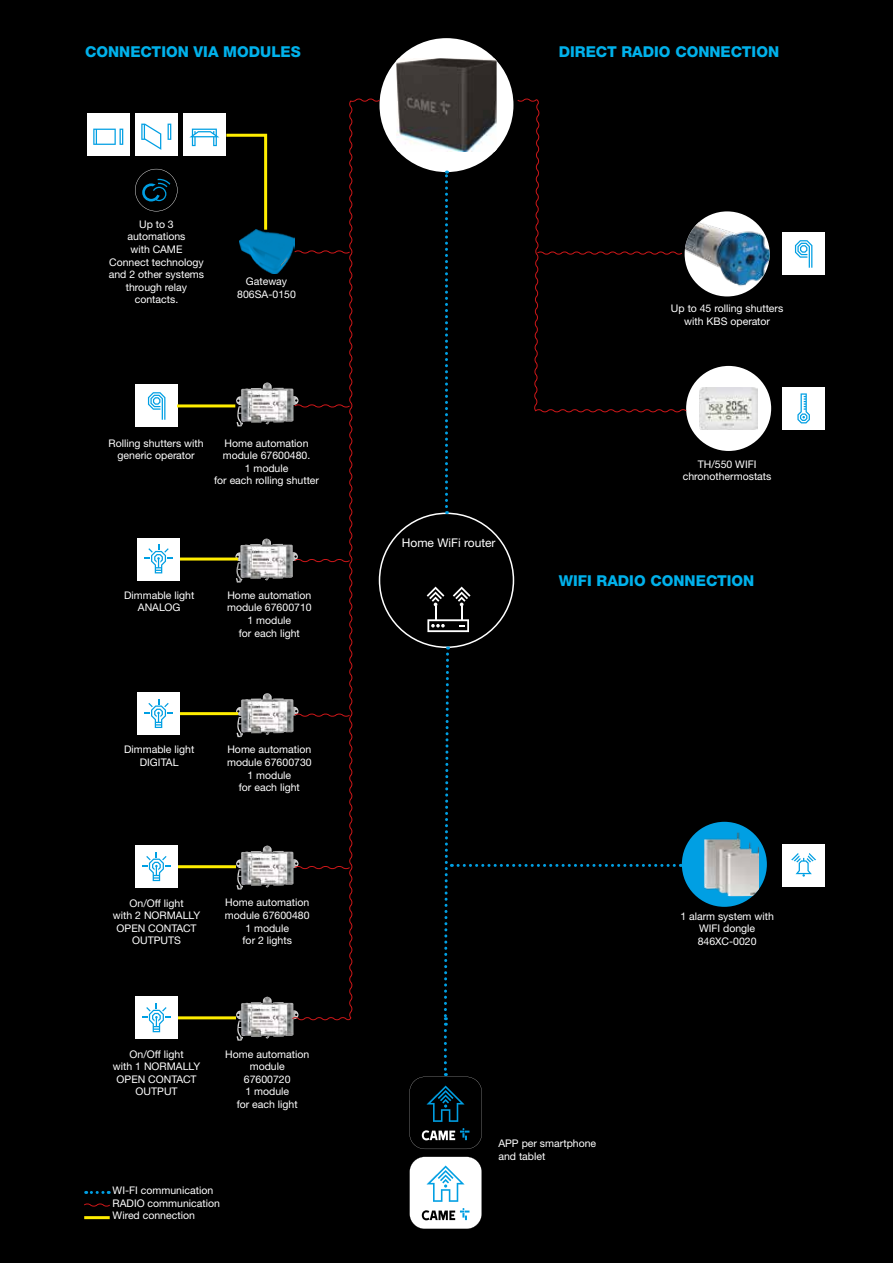
<style>
.page{position:relative;width:893px;height:1263px;background:#fff}
.page>*{position:absolute;margin:0;border:0;box-sizing:border-box;transform-origin:0 0}
.t1{font:800 15px "Helvetica Neue LTW1 G";color:#00b1eb}
.t2{font:12px "Helvetica Neue LTW1 G";color:#fff}
.t3{font:10.5px/12.6px "Helvetica Neue LTW1 G";color:#fff;text-align:center}
</style>
<div class="page">
<div style="left:1px;top:0;width:892px;height:1263px;background:#000"></div>
<div style="left:379px;top:38px;width:134px;height:134px;background:#fff;border-radius:50%"></div>
<img style="left:396px;top:58px;width:101px;height:94px">
<img style="left:236px;top:382px;width:55px;height:44px">
<img style="left:239px;top:232px;width:52px;height:42px">
<img style="left:235px;top:538px;width:56px;height:45px">
<img style="left:236px;top:693px;width:55px;height:44px">
<img style="left:236px;top:845px;width:55px;height:45px">
<img style="left:236px;top:997px;width:56px;height:44px">
<div style="left:782px;top:233px;width:43px;height:42px;background:#fff"></div>
<svg style="left:795px;top:240px;width:17px;height:28px"></svg>
<div style="left:135px;top:385px;width:43px;height:42px;background:#fff"></div>
<svg style="left:148px;top:392px;width:17px;height:28px"></svg>
<div style="left:782px;top:387px;width:43px;height:43px;background:#fff"></div>
<svg style="left:797px;top:393px;width:13px;height:30px"></svg>
<div style="left:682px;top:822px;width:85px;height:85px;background:#009fe3;border-radius:50%"></div>
<img style="left:682px;top:832px;width:77px;height:64px">
<img style="left:685px;top:211px;width:85px;height:85px;border-radius:43px">
<div style="left:686px;top:366px;width:85px;height:85px;background:#fff;border-radius:50%"></div>
<img style="left:699px;top:387px;width:59px;height:43px">
<div style="left:782px;top:844px;width:43px;height:43px;background:#fff"></div>
<svg style="left:791px;top:853px;width:25px;height:24px"></svg>
<hr style="left:180px;top:557px;width:58px;height:3px;background:#ffed00">
<hr style="left:177px;top:404px;width:58px;height:3px;background:#ffed00">
<hr style="left:180px;top:712px;width:58px;height:3px;background:#ffed00">
<hr style="left:178px;top:865px;width:58px;height:3px;background:#ffed00">
<hr style="left:178px;top:1016px;width:58px;height:3px;background:#ffed00">
<div style="left:87px;top:114px;width:43px;height:42px;background:#fff"></div>
<svg style="left:93px;top:129px;width:27px;height:16px"></svg>
<hr style="left:120px;top:129px;width:3px;height:16px;background:#009fe3">
<div style="left:135px;top:114px;width:43px;height:42px;background:#fff"></div>
<hr style="left:168px;top:124px;width:3px;height:16px;background:#009fe3">
<svg style="left:141px;top:124px;width:20px;height:26px"></svg>
<div style="left:183px;top:114px;width:43px;height:42px;background:#fff"></div>
<svg style="left:189px;top:129px;width:80px;height:104px"></svg>
<div style="left:137px;top:538px;width:43px;height:42px;background:#fff"></div>
<svg style="left:145px;top:545px;width:27px;height:28px"></svg>
<div style="left:137px;top:692px;width:43px;height:43px;background:#fff"></div>
<svg style="left:145px;top:699px;width:27px;height:29px"></svg>
<div style="left:135px;top:845px;width:43px;height:43px;background:#fff"></div>
<svg style="left:143px;top:852px;width:27px;height:29px"></svg>
<div style="left:135px;top:996px;width:43px;height:43px;background:#fff"></div>
<svg style="left:143px;top:1003px;width:27px;height:29px"></svg>
<svg style="left:291px;top:98px;width:90px;height:923px"></svg>
<svg style="left:517px;top:98px;width:170px;height:315px"></svg>
<svg style="left:536px;top:250px;width:147px;height:6px"></svg>
<svg style="left:427px;top:587px;width:44px;height:45px"></svg>
<svg style="left:445px;top:171px;width:3px;height:343px"></svg>
<svg style="left:86px;top:1191px;width:23px;height:3px"></svg>
<svg style="left:84px;top:1203px;width:26px;height:4px"></svg>
<hr style="left:84px;top:1216px;width:26px;height:3px;background:#ffed00">
<svg style="left:135px;top:169px;width:43px;height:42px"></svg>
<svg style="left:409px;top:1157px;width:73px;height:72px;background:#d7e1e5"></svg>
<svg style="left:409px;top:646px;width:265px;height:503px"></svg>
<h1 class="t1" style="left:85px;top:43px;width:217px">CONNECTION VIA MODULES</h1>
<h1 class="t1" style="left:559px;top:43px;width:222px">DIRECT RADIO CONNECTION</h1>
<p class="t3" style="left:109px;top:218px;width:97px">Up to 3<br>automations<br>with CAME<br>Connect technology and 2 other systems through relay contacts.</p>
<p class="t3" style="left:237px;top:275px;width:60px">Gateway<br>806SA-0150</p>
<p class="t3" style="left:109px;top:437px;width:97px">Rolling shutters with generic operator</p>
<p class="t3" style="left:214px;top:437px;width:106px">Home automation module 67600480.<br>1 module<br>for each rolling shutter</p>
<p class="t3" style="left:124px;top:589px;width:72px">Dimmable light<br>ANALOG</p>
<p class="t3" style="left:227px;top:589px;width:86px">Home automation module 67600710<br>1 module<br>for each light</p>
<p class="t3" style="left:124px;top:743px;width:72px">Dimmable light<br>DIGITAL</p>
<p class="t3" style="left:227px;top:743px;width:86px">Home automation module 67600730<br>1 module<br>for each light</p>
<p class="t3" style="left:113px;top:896px;width:89px">On/Off light<br>with 2 NORMALLY<br>OPEN CONTACT<br>OUTPUTS</p>
<p class="t3" style="left:225px;top:896px;width:86px">Home automation module 67600480<br>1 module<br>for 2 lights</p>
<p class="t3" style="left:113px;top:1047px;width:89px">On/Off light<br>with 1 NORMALLY<br>OPEN CONTACT<br>OUTPUT</p>
<p class="t3" style="left:225px;top:1047px;width:85px">Home automation module<br>67600720<br>1 module<br>for each light</p>
<p class="t3" style="left:113px;top:1184px;width:109px;text-align:left">WI-FI communication<br>RADIO communication<br>Wired connection</p>
<p class="t3" style="left:671px;top:302px;width:114px">Up to 45 rolling shutters with KBS operator</p>
<p class="t2" style="left:402px;top:535px;width:95px">Home WiFi router</p>
<p class="t3" style="left:683px;top:458px;width:90px">TH/550 WIFI chronothermostats</p>
<h1 class="t1" style="left:559px;top:571px;width:197px">WIFI RADIO CONNECTION</h1>
<p class="t3" style="left:680px;top:909px;width:95px">1 alarm system with<br>WIFI dongle<br>846XC-0020</p>
<p class="t3" style="left:498px;top:1137px;width:99px;text-align:left">APP per smartphone and tablet</p>
</div>
